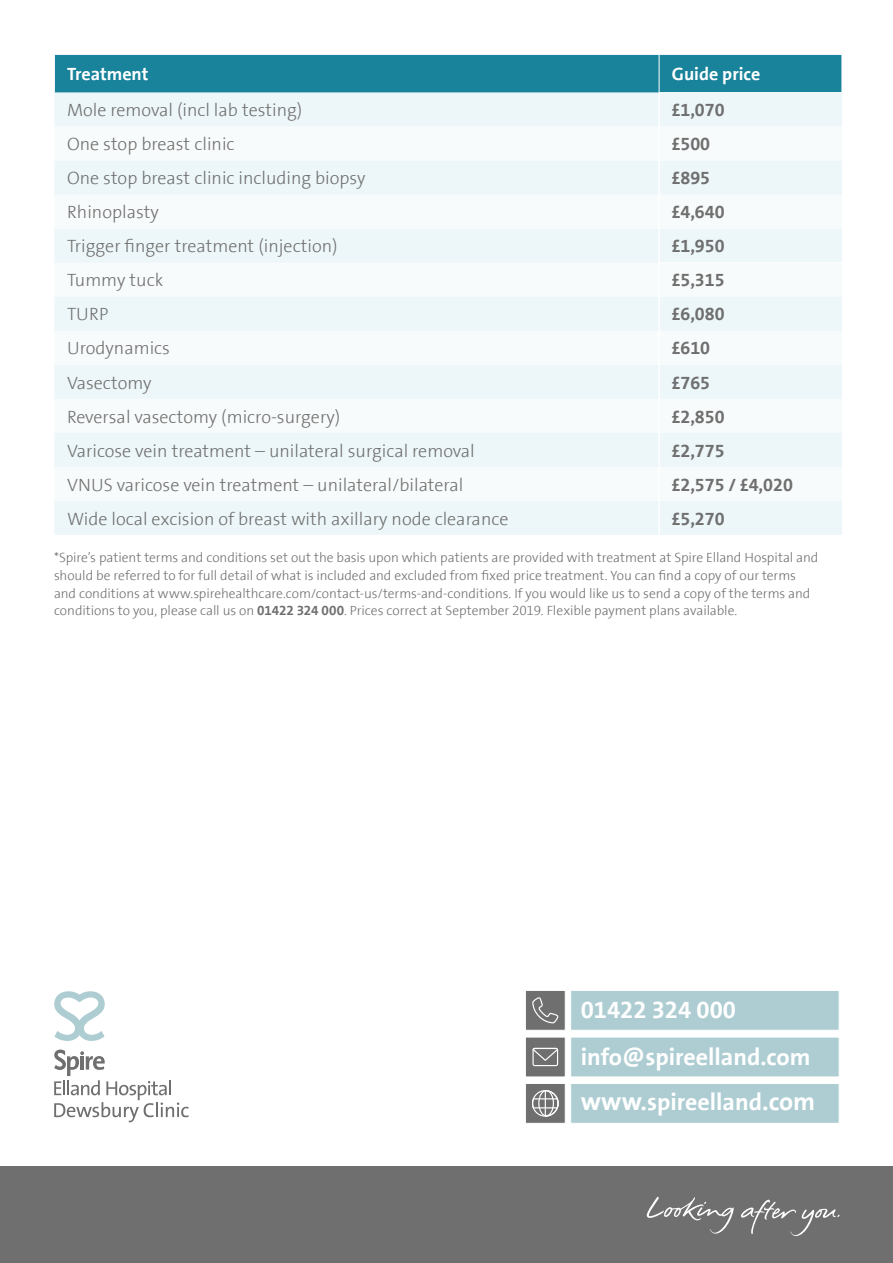
<style>
.page{position:relative;width:893px;height:1263px;background:#fff}
.page>*{position:absolute;margin:0;border:0;box-sizing:border-box;transform-origin:0 0}
.t1{font:700 24px/47.2px "The Sans Spire";color:#fff}
.t2{font:300 18px "The Sans Spire";color:#706f6f}
.t3{font:700 18px "The Sans Spire";color:#706f6f}
.t4{font:700 18px "The Sans Spire";color:#fff}
.t5{font:300 13.5px/17.5px "The Sans Spire";color:#706f6f}
.s1{font-weight:700}
.s2{font-size:25.5px}
</style>
<div class="page">
<div style="left:55px;top:55px;width:787px;height:38px;background:#18839b"></div>
<div style="left:54px;top:93px;width:788px;height:442px;background:#edf7f9"></div>
<svg style="left:54px;top:127px;width:788px;height:374px"></svg>
<hr style="left:659px;top:55px;width:1px;height:37px;background:#fff">
<hr style="left:659px;top:92px;width:183px;height:1px;background:#fff">
<hr style="left:660px;top:262px;width:182px;height:1px;background:#fff">
<hr style="left:658px;top:93px;width:2px;height:34px;background:#fff">
<hr style="left:658px;top:127px;width:2px;height:34px;background:#fff">
<hr style="left:658px;top:161px;width:2px;height:34px;background:#fff">
<hr style="left:658px;top:195px;width:2px;height:34px;background:#fff">
<hr style="left:658px;top:229px;width:2px;height:34px;background:#fff">
<hr style="left:658px;top:263px;width:2px;height:34px;background:#fff">
<hr style="left:658px;top:297px;width:2px;height:34px;background:#fff">
<hr style="left:658px;top:331px;width:2px;height:34px;background:#fff">
<hr style="left:658px;top:365px;width:2px;height:34px;background:#fff">
<hr style="left:658px;top:399px;width:2px;height:34px;background:#fff">
<hr style="left:658px;top:433px;width:2px;height:34px;background:#fff">
<hr style="left:658px;top:467px;width:2px;height:34px;background:#fff">
<hr style="left:658px;top:501px;width:2px;height:34px;background:#fff">
<div style="left:570px;top:990px;width:270px;height:41px;background:#aecdd2;border:1px solid #fff"></div>
<div style="left:570px;top:1036px;width:270px;height:41px;background:#aecdd2;border:1px solid #fff"></div>
<div style="left:525px;top:990px;width:41px;height:41px;background:#706f6f;border:1px solid #fff"></div>
<svg style="left:532px;top:997px;width:27px;height:26px"></svg>
<div style="left:525px;top:1036px;width:41px;height:41px;background:#706f6f;border:1px solid #fff"></div>
<svg style="left:532px;top:1048px;width:26px;height:18px"></svg>
<div style="left:570px;top:1083px;width:270px;height:41px;background:#aecdd2;border:1px solid #fff"></div>
<div style="left:525px;top:1083px;width:41px;height:41px;background:#706f6f;border:1px solid #fff"></div>
<svg style="left:532px;top:1090px;width:27px;height:27px"></svg>
<div style="left:0;top:1167px;width:893px;height:96px;background:#706f6f"></div>
<svg style="left:647px;top:1197px;width:193px;height:39px"></svg>
<svg style="left:54px;top:991px;width:51px;height:50px"></svg>
<svg style="left:54px;top:1049px;width:135px;height:73px"></svg>
<h2 class="t4" style="left:67px;top:63px;width:83px">Treatment</h2>
<h2 class="t4" style="left:672px;top:63px;width:90px">Guide price</h2>
<h2 class="t2" style="left:67px;top:100px;width:237px">Mole removal (incl lab testing)</h2>
<h2 class="t3" style="left:672px;top:100px;width:54px">£1,070</h2>
<h2 class="t2" style="left:67px;top:134px;width:169px">One stop breast clinic</h2>
<h2 class="t3" style="left:672px;top:134px;width:40px">£500</h2>
<h2 class="t2" style="left:67px;top:168px;width:300px">One stop breast clinic including biopsy</h2>
<h2 class="t3" style="left:672px;top:168px;width:40px">£895</h2>
<h2 class="t2" style="left:67px;top:202px;width:93px">Rhinoplasty</h2>
<h2 class="t3" style="left:672px;top:202px;width:54px">£4,640</h2>
<h2 class="t2" style="left:67px;top:236px;width:272px">Trigger finger treatment (injection)</h2>
<h2 class="t3" style="left:672px;top:236px;width:54px">£1,950</h2>
<h2 class="t2" style="left:67px;top:270px;width:98px">Tummy tuck</h2>
<h2 class="t3" style="left:672px;top:270px;width:54px">£5,315</h2>
<h2 class="t2" style="left:67px;top:304px;width:43px">TURP</h2>
<h2 class="t3" style="left:672px;top:304px;width:54px">£6,080</h2>
<h2 class="t2" style="left:67px;top:338px;width:104px">Urodynamics</h2>
<h2 class="t3" style="left:672px;top:338px;width:40px">£610</h2>
<h2 class="t2" style="left:67px;top:372px;width:86px">Vasectomy</h2>
<h2 class="t3" style="left:672px;top:372px;width:40px">£765</h2>
<h2 class="t2" style="left:67px;top:406px;width:275px">Reversal vasectomy (micro-surgery)</h2>
<h2 class="t3" style="left:672px;top:406px;width:54px">£2,850</h2>
<h2 class="t2" style="left:67px;top:440px;width:409px">Varicose vein treatment – unilateral surgical removal</h2>
<h2 class="t3" style="left:672px;top:440px;width:54px">£2,775</h2>
<h2 class="t2" style="left:67px;top:474px;width:398px">VNUS varicose vein treatment – unilateral/bilateral</h2>
<h2 class="t3" style="left:672px;top:474px;width:123px">£2,575 / £4,020</h2>
<h2 class="t2" style="left:67px;top:508px;width:443px">Wide local excision of breast with axillary node clearance</h2>
<h2 class="t3" style="left:672px;top:508px;width:54px">£5,270</h2>
<p class="t5" style="left:54px;top:549px;width:766px">*Spire’s patient terms and conditions set out the basis upon which patients are provided with treatment at Spire Elland Hospital and should be referred to for full detail of what is included and excluded from fixed price treatment. You can find a copy of our terms and conditions at www.spirehealthcare.com/contact-us/terms-and-conditions. If you would like us to send a copy of the terms and conditions to you, please call us on <span class="s1">01422 324 000</span>. Prices correct at September 2019. Flexible payment plans available.</p>
<h1 class="t1" style="left:581px;top:986px;width:231px">01422 324 000 info@spireelland.com</h1>
<h1 class="t1" style="left:581px;top:1078px;width:236px"><span class="s2">www.</span>spireelland<span class="s2">.com</span></h1>
</div>
